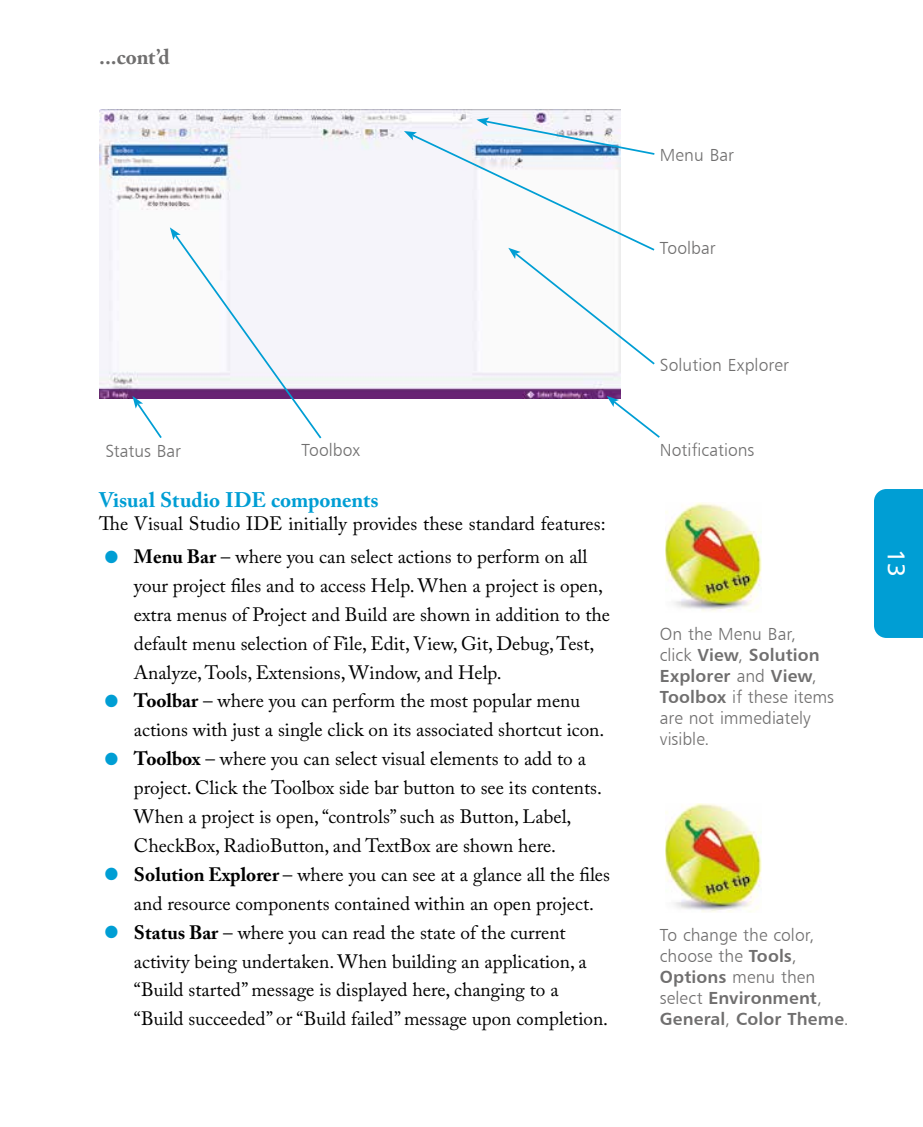
<style>
.page{position:relative;width:923px;height:1127px;background:#fff}
.page>*{position:absolute;margin:0;border:0;box-sizing:border-box;transform-origin:0 0}
.t1{font:24.5px "Humanist 777 BT Roman B";color:#fff}
.t2{font:700 21px "Adobe Caslon Pro";color:#009ed4}
.t3{font:700 21px "Adobe Caslon Pro";color:#706f6f}
.t4{font:19.25px/28.9px "Adobe Caslon Pro";color:#000}
.t5{font:17.5px/21px "Humanist 777 BT Light B";letter-spacing:.005em;color:#706f6f}
.t6{font:17.5px/21px "Humanist 777 BT Bold B";letter-spacing:.005em;color:#706f6f}
.s1{font-family:"Humanist 777 BT Roman B";font-size:42px;color:#009ed4}
.s2{font-weight:700}
.s3{font-family:"Humanist 777 BT Light B"}
.s4{font-family:"Humanist 777 BT Bold B"}
</style>
<div class="page">
<div style="left:874px;top:489px;width:49px;height:148px;background:#009ed4"></div>
<img style="left:100px;top:110px;width:521px;height:289px">
<svg style="left:132px;top:396px;width:31px;height:42px"></svg>
<svg style="left:170px;top:227px;width:153px;height:212px"></svg>
<svg style="left:404px;top:117px;width:251px;height:249px"></svg>
<img style="left:665px;top:803px;width:96px;height:109px">
<svg style="left:606px;top:396px;width:54px;height:42px"></svg>
<img style="left:665px;top:503px;width:96px;height:108px">
<p class="t3" style="left:99px;top:45px;width:72px">...cont’d</p>
<p class="t5" style="left:105px;top:439px;width:77px">Status Bar</p>
<p class="t5" style="left:301px;top:439px;width:60px">Toolbox</p>
<p class="t2" style="left:99px;top:487px;width:281px">Visual Studio IDE components</p>
<p class="t4" style="left:99px;top:508px;width:508px">The Visual Studio IDE initially provides these standard features:</p>
<p class="t4" style="left:134px;top:541px;width:477px;text-indent:-35px"><span class="s1">•</span> <span class="s2">Menu Bar</span> – where you can select actions to perform on all your project files and to access Help. When a project is open, extra menus of Project and Build are shown in addition to the default menu selection of File, Edit, View, Git, Debug, Test, Analyze, Tools, Extensions, Window, and Help.</p>
<p class="t4" style="left:134px;top:686px;width:472px;text-indent:-35px"><span class="s1">•</span> <span class="s2">Toolbar</span> – where you can perform the most popular menu actions with just a single click on its associated shortcut icon.</p>
<p class="t4" style="left:134px;top:744px;width:469px;text-indent:-35px"><span class="s1">•</span> <span class="s2">Toolbox</span> – where you can select visual elements to add to a project. Click the Toolbox side bar button to see its contents.<br>When a project is open, “controls” such as Button, Label, CheckBox, RadioButton, and TextBox are shown here.</p>
<p class="t4" style="left:134px;top:859px;width:477px;text-indent:-35px"><span class="s1">•</span> <span class="s2">Solution Explorer</span> – where you can see at a glance all the files and resource components contained within an open project.</p>
<p class="t4" style="left:134px;top:917px;width:476px;text-indent:-35px"><span class="s1">•</span> <span class="s2">Status Bar</span> – where you can read the state of the current activity being undertaken. When building an application, a “Build started” message is displayed here, changing to a “Build succeeded” or “Build failed” message upon completion.</p>
<p class="t5" style="left:660px;top:144px;width:75px">Menu Bar</p>
<p class="t5" style="left:660px;top:237px;width:57px">Toolbar</p>
<p class="t5" style="left:660px;top:354px;width:130px">Solution Explorer</p>
<p class="t5" style="left:660px;top:439px;width:96px">Notifications</p>
<p class="t5" style="left:660px;top:623px;width:138px">On the Menu Bar,</p>
<p class="t6" style="left:660px;top:644px;width:161px"><span class="s3">click</span> View<span class="s3">,</span> Solution<br>Explorer <span class="s3">and</span> View<span class="s3">,</span></p>
<p class="t5" style="left:660px;top:686px;width:175px"><span class="s4">Toolbox</span> if these items are not immediately visible.</p>
<p class="t1" style="left:911px;top:549px;width:30px;rotate:90deg">13</p>
<p class="t5" style="left:660px;top:924px;width:157px">To change the color, choose the <span class="s4">Tools</span>,<br><span class="s4">Options</span> menu then</p>
<p class="t6" style="left:660px;top:986px;width:190px"><span class="s3">select</span> Environment<span class="s3">,<br></span>General<span class="s3">,</span> Color Theme<span class="s3">.</span></p>
</div>
